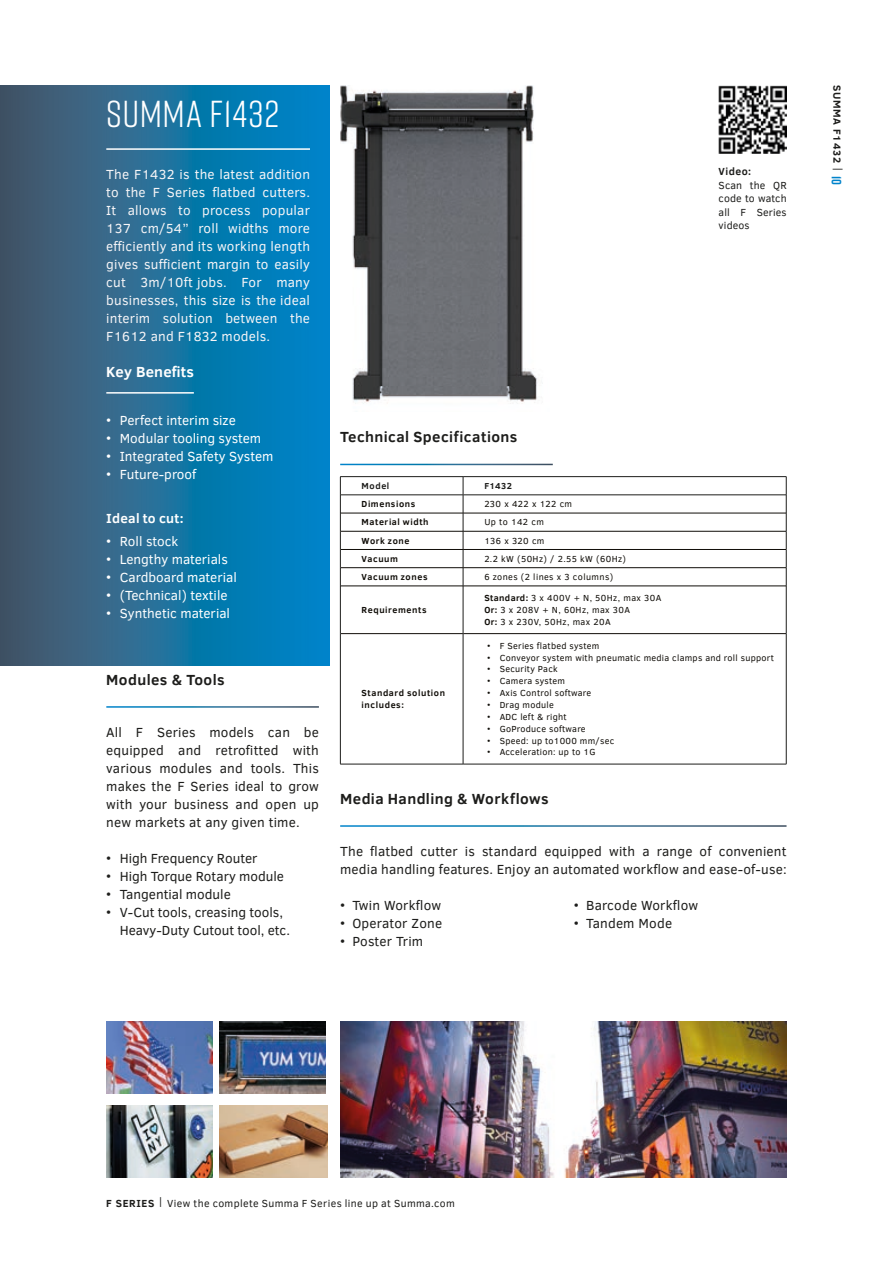
<style>
.page{position:relative;width:893px;height:1263px;background:#fff}
.page>*{position:absolute;margin:0;border:0;box-sizing:border-box;transform-origin:0 0}
.t1{font:37.5px "Rift";letter-spacing:.025em;color:#fff}
.t2{font:700 15px "Clear Sans";letter-spacing:.03em;color:#1d1d1b}
.t3{font:700 15px "Clear Sans";letter-spacing:.01em;color:#fff}
.t4{font:13.5px/18px "Clear Sans";letter-spacing:.015em;color:#1d1d1b}
.t5{font:13.5px/18px "Clear Sans";letter-spacing:.015em;color:#f7f5f7;text-align:justify}
.t6{font:13.5px "Clear Sans";color:#fff}
.t7{font:700 13.5px "Clear Sans";letter-spacing:.02em;color:#fff}
.t8{font:10.5px/13.5px "Clear Sans";letter-spacing:.03em;color:#1d1d1b;text-align:justify}
.t9{font:700 10.5px "Clear Sans";letter-spacing:.06em;color:#1d1d1b}
.t10{font:9px/11.9px "Clear Sans";letter-spacing:.03em;color:#100d08}
.t11{font:700 9px/12.3px "Clear Sans";letter-spacing:.065em;color:#100d08}
.t12{font:700 9px "Clear Sans";letter-spacing:.065em;color:#1d1d1b}
.t13{font:700 8.85px "Clear Sans";letter-spacing:.04em;color:#1d1d1b}
.s1{font-weight:700}
.s2{font-weight:400}
.s3{font-family:"Rift";font-size:13.5px;color:#0083cb}
</style>
<div class="page">
<img style="left:340px;top:1021px;width:446px;height:157px">
<img style="left:220px;top:1021px;width:106px;height:72px">
<img style="left:220px;top:1106px;width:108px;height:72px">
<img style="left:106px;top:1021px;width:107px;height:72px">
<img style="left:106px;top:1106px;width:107px;height:72px">
<img style="left:340px;top:85px;width:198px;height:319px">
<img style="left:719px;top:85px;width:68px;height:68px">
<svg style="left:0;top:85px;width:330px;height:581px;background:#1e6f9b"></svg>
<hr style="left:106px;top:148px;width:204px;height:2px;background:#fff">
<hr style="left:106px;top:392px;width:88px;height:2px;background:#fff">
<hr style="left:341px;top:495px;width:122px;height:1px;background:#1d1d1b">
<hr style="left:463px;top:495px;width:323px;height:1px;background:#1d1d1b">
<hr style="left:341px;top:633px;width:122px;height:1px;background:#100d08">
<hr style="left:463px;top:633px;width:323px;height:1px;background:#100d08">
<hr style="left:340px;top:476px;width:123px;height:1px;background:#1d1d1b">
<hr style="left:463px;top:476px;width:323px;height:1px;background:#1d1d1b">
<svg style="left:340px;top:477px;width:1px;height:109px"></svg>
<svg style="left:463px;top:477px;width:1px;height:109px"></svg>
<svg style="left:786px;top:477px;width:1px;height:109px"></svg>
<hr style="left:340px;top:586px;width:1px;height:48px;background:#1d1d1b">
<hr style="left:463px;top:586px;width:1px;height:48px;background:#1d1d1b">
<hr style="left:786px;top:586px;width:1px;height:48px;background:#1d1d1b">
<hr style="left:340px;top:634px;width:1px;height:130px;background:#1d1d1b">
<hr style="left:463px;top:634px;width:1px;height:130px;background:#1d1d1b">
<hr style="left:786px;top:634px;width:1px;height:130px;background:#1d1d1b">
<hr style="left:340px;top:764px;width:123px;height:1px;background:#1d1d1b">
<hr style="left:463px;top:764px;width:323px;height:1px;background:#1d1d1b">
<hr style="left:341px;top:513px;width:122px;height:1px;background:#100d08">
<hr style="left:463px;top:513px;width:323px;height:1px;background:#100d08">
<hr style="left:341px;top:531px;width:122px;height:1px;background:#100d08">
<hr style="left:463px;top:531px;width:323px;height:1px;background:#100d08">
<hr style="left:341px;top:549px;width:122px;height:1px;background:#100d08">
<hr style="left:463px;top:549px;width:323px;height:1px;background:#100d08">
<hr style="left:341px;top:567px;width:122px;height:1px;background:#100d08">
<hr style="left:463px;top:567px;width:323px;height:1px;background:#100d08">
<hr style="left:341px;top:586px;width:122px;height:1px;background:#100d08">
<hr style="left:463px;top:586px;width:323px;height:1px;background:#100d08">
<h1 class="t1" style="left:106px;top:88px;width:175px">SUMMA F1432</h1>
<p class="t5" style="left:106px;top:165px;width:205px">The F1432 is the latest addition to the F Series flatbed cutters.<br>It allows to process popular 137 cm/54” roll widths more efficiently and its working length gives sufficient margin to easily cut 3m/10ft jobs. For many businesses, this size is the ideal interim solution between the F1612 and F1832 models.</p>
<p class="t3" style="left:106px;top:361px;width:89px">Key Benefits</p>
<p class="t6" style="left:106px;top:411px;width:131px">• Perfect interim size</p>
<p class="t6" style="left:106px;top:429px;width:156px">• Modular tooling system</p>
<p class="t6" style="left:106px;top:447px;width:169px">• Integrated Safety System</p>
<p class="t6" style="left:106px;top:465px;width:92px">• Future-proof</p>
<p class="t7" style="left:106px;top:509px;width:79px">Ideal to cut:</p>
<p class="t6" style="left:106px;top:532px;width:74px">• Roll stock</p>
<p class="t6" style="left:106px;top:550px;width:123px">• Lengthy materials</p>
<p class="t6" style="left:106px;top:568px;width:132px">• Cardboard material</p>
<p class="t6" style="left:106px;top:586px;width:123px">• (Technical) textile</p>
<p class="t6" style="left:106px;top:604px;width:125px">• Synthetic material</p>
<p class="t2" style="left:106px;top:669px;width:120px">Modules &amp; Tools</p>
<p class="t4" style="left:106px;top:723px;width:214px;text-align:justify">All F Series models can be equipped and retrofitted with various modules and tools. This makes the F Series ideal to grow with your business and open up new markets at any given time.</p>
<p class="t4" style="left:106px;top:849px;width:153px">• High Frequency Router</p>
<p class="t4" style="left:106px;top:867px;width:179px">• High Torque Rotary module</p>
<p class="t4" style="left:106px;top:885px;width:126px">• Tangential module</p>
<p class="t4" style="left:120px;top:903px;width:172px;text-indent:-14px">• V-Cut tools, creasing tools,<br>Heavy-Duty Cutout tool, etc.</p>
<p class="t9" style="left:719px;top:164px;width:34px">Video:</p>
<p class="t8" style="left:719px;top:178px;width:70px">Scan the QR code to watch all F Series videos</p>
<p class="t2" style="left:340px;top:426px;width:179px">Technical Specifications</p>
<p class="t12" style="left:362px;top:479px;width:29px">Model</p>
<p class="t13" style="left:484px;top:479px;width:29px">F1432</p>
<p class="t11" style="left:362px;top:498px;width:55px">Dimensions</p>
<p class="t10" style="left:484px;top:498px;width:89px">230 x 422 x 122 cm</p>
<p class="t11" style="left:362px;top:516px;width:68px">Material width</p>
<p class="t10" style="left:484px;top:516px;width:61px">Up to 142 cm</p>
<p class="t11" style="left:362px;top:534px;width:49px">Work zone</p>
<p class="t10" style="left:484px;top:534px;width:62px">136 x 320 cm</p>
<p class="t11" style="left:362px;top:552px;width:38px">Vacuum</p>
<p class="t10" style="left:484px;top:553px;width:143px">2.2 kW (50Hz) / 2.55 kW (60Hz)</p>
<p class="t11" style="left:362px;top:570px;width:67px">Vacuum zones</p>
<p class="t10" style="left:484px;top:571px;width:130px">6 zones (2 lines x 3 columns)</p>
<p class="t11" style="left:362px;top:603px;width:67px">Requirements</p>
<p class="t10" style="left:484px;top:592px;width:179px"><span class="s1">Standard:</span> 3 x 400V + N, 50Hz, max 30A<br><span class="s1">Or:</span> 3 x 208V + N, 60Hz, max 30A<br><span class="s1">Or:</span> 3 x 230V, 50Hz, max 20A</p>
<p class="t11" style="left:362px;top:686px;width:85px">Standard solution includes:</p>
<p class="t10" style="left:487px;top:640px;width:114px">• F Series flatbed system</p>
<p class="t10" style="left:487px;top:651px;width:288px">• Conveyor system with pneumatic media clamps and roll support</p>
<p class="t10" style="left:487px;top:663px;width:72px">• Security Pack</p>
<p class="t10" style="left:487px;top:675px;width:79px">• Camera system</p>
<p class="t10" style="left:487px;top:687px;width:105px">• Axis Control software</p>
<p class="t10" style="left:487px;top:699px;width:68px">• Drag module</p>
<p class="t10" style="left:487px;top:711px;width:81px">• ADC left &amp; right</p>
<p class="t10" style="left:487px;top:722px;width:100px">• GoProduce software</p>
<p class="t10" style="left:487px;top:734px;width:129px">• Speed: up to1000 mm/sec</p>
<p class="t10" style="left:487px;top:746px;width:110px">• Acceleration: up to 1G</p>
<p class="t2" style="left:340px;top:788px;width:210px">Media Handling &amp; Workflows</p>
<p class="t4" style="left:340px;top:842px;width:448px">The flatbed cutter is standard equipped with a range of convenient media handling features. Enjoy an automated workflow and ease-of-use:</p>
<p class="t4" style="left:340px;top:896px;width:102px">• Twin Workflow</p>
<p class="t4" style="left:340px;top:914px;width:103px">• Operator Zone</p>
<p class="t4" style="left:340px;top:932px;width:85px">• Poster Trim</p>
<p class="t4" style="left:574px;top:896px;width:126px">• Barcode Workflow</p>
<p class="t4" style="left:574px;top:914px;width:100px">• Tandem Mode</p>
<p class="t9" style="left:845px;top:85px;width:101px;rotate:90deg">Summa F1432 <span class="s2">|</span> <span class="s3">10</span></p>
<p class="t8" style="left:106px;top:1196px;width:350px"><span class="s1">F SERIES</span> | View the complete Summa F Series line up at Summa.com</p>
</div>
